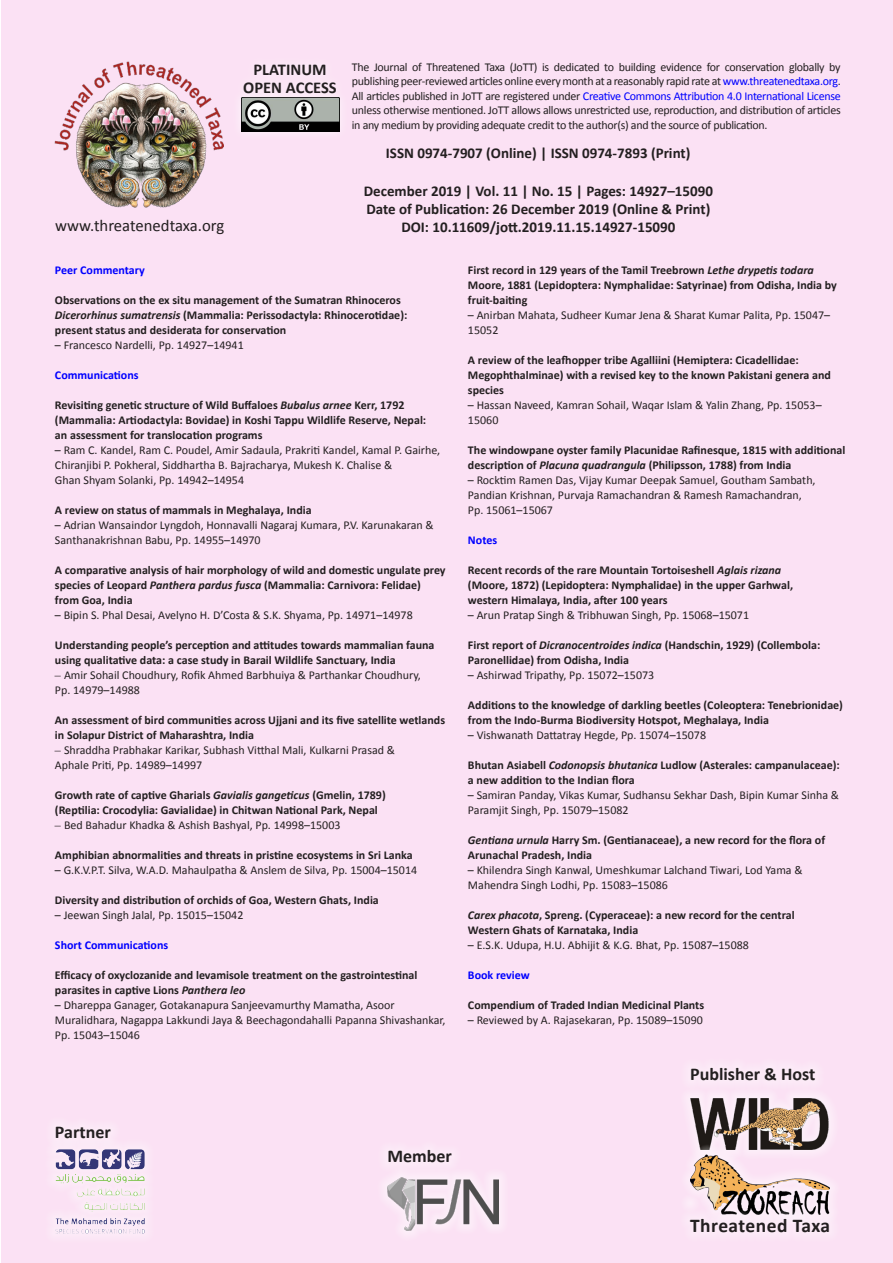
<style>
.page{position:relative;width:893px;height:1263px;background:#fff}
.page>*{position:absolute;margin:0;border:0;box-sizing:border-box;transform-origin:0 0}
.t1{font:19.5px "Calibri Bold 2";letter-spacing:.02em;color:#231f20}
.t2{font:18px "Calibri Bold 2";color:#231f20}
.t3{font:16.65px "Calibri";color:#231f20}
.t4{font:700 16.5px "Calibri";color:#231f20}
.t5{font:700 15px "Calibri";color:#231f20}
.t6{font:700 12px/15px "Calibri";color:#231f20}
.t7{font:12px/15px "Calibri";color:#231f20}
.t8{font:700 12px "Calibri";color:#00f}
.t9{font:12px "Calibri Bold 2";color:#00f}
.s1{color:#00f}
.s2{font-style:italic}
.s3{font-family:"Times New Roman"}
.s4{font-family:"Calibri Bold Italic 2";font-weight:400}
.s5{font-family:"Calibri Bold 2";font-weight:400}
</style>
<div class="page">
<div style="left:1px;top:0;width:891px;height:1263px;background:#fbe1f4"></div>
<div style="left:45px;top:1139px;width:110px;height:104px;background:#fbe6f5"></div>
<img style="left:55px;top:1149px;width:90px;height:84px">
<div style="left:46px;top:1116px;width:75px;height:32px;background:#fbe9f6"></div>
<img style="left:387px;top:1177px;width:111px;height:54px">
<div style="left:378px;top:1140px;width:84px;height:33px;background:#fbe7f6"></div>
<div style="left:680px;top:1088px;width:159px;height:72px;background:#fbe5f5"></div>
<img style="left:690px;top:1098px;width:139px;height:46px">
<svg style="left:688px;top:1144px;width:145px;height:61px"></svg>
<img style="left:690px;top:1154px;width:140px;height:55px">
<div style="left:680px;top:1209px;width:159px;height:33px;background:#fff;opacity:.75"></div>
<div style="left:681px;top:1058px;width:144px;height:32px;background:#fbe8f6"></div>
<img style="left:55px;top:62px;width:168px;height:145px">
<img style="left:241px;top:102px;width:99px;height:30px">
<div style="left:235px;top:54px;width:110px;height:48px;background:#fff;opacity:.75"></div>
<p class="t4" style="left:253px;top:59px;width:75px">PLATINUM</p>
<p class="t4" style="left:243px;top:77px;width:95px">OPEN ACCESS</p>
<p class="t7" style="left:352px;top:60px;width:490px;line-height:14.4px;text-align:justify">The Journal of Threatened Taxa (JoTT) is dedicated to building evidence for conservation globally by publishing peer-reviewed articles online every month at a reasonably rapid rate at <span class="s1">www.threatenedtaxa.org</span>.<br>All articles published in JoTT are registered under <span class="s1">Creative Commons Attribution 4.0 International License </span>unless otherwise mentioned. JoTT allows allows unrestricted use, reproduction, and distribution of articles in any medium by providing adequate credit to the author(s) and the source of publication.</p>
<p class="t5" style="left:386px;top:143px;width:306px">ISSN 0974-7907 (Online) | ISSN 0974-7893 (Print)</p>
<p class="t5" style="left:364px;top:182px;width:351px">December 2019 | Vol. 11 | No. 15 | Pages: 14927–15090</p>
<p class="t5" style="left:366px;top:200px;width:345px">Date of Publication: 26 December 2019 (Online &amp; Print)</p>
<p class="t3" style="left:55px;top:215px;width:171px">www.threatenedtaxa.org</p>
<p class="t5" style="left:401px;top:218px;width:276px">DOI: 10.11609/jott.2019.11.15.14927-15090</p>
<p class="t9" style="left:55px;top:262px;width:91px">Peer Commentary</p>
<p class="t6" style="left:55px;top:293px;width:354px">Observations on the ex situ management of the Sumatran Rhinoceros<br><span class="s2">Dicerorhinus sumatrensis</span> (Mammalia: Perissodactyla: Rhinocerotidae): present status and desiderata for conservation</p>
<p class="t7" style="left:55px;top:338px;width:190px">– Francesco Nardelli, Pp. 14927–14941</p>
<p class="t8" style="left:55px;top:367px;width:85px">Communications</p>
<p class="t6" style="left:55px;top:398px;width:373px">Revisiting genetic structure of Wild Buffaloes <span class="s2">Bubalus arnee</span> Kerr, 1792 (Mammalia: Artiodactyla: Bovidae) in Koshi Tappu Wildlife Reserve, Nepal:</p>
<p class="t6" style="left:55px;top:428px;width:209px">an assessment for translocation programs</p>
<p class="t7" style="left:55px;top:443px;width:387px">– Ram C. Kandel, Ram C. Poudel, Amir Sadaula, Prakriti Kandel, Kamal P. Gairhe,<br>Chiranjibi P. Pokheral, Siddhartha B. Bajracharya, Mukesh K. Chalise &amp;</p>
<p class="t7" style="left:55px;top:473px;width:191px">Ghan Shyam Solanki, Pp. 14942–14954</p>
<p class="t6" style="left:55px;top:503px;width:258px">A review on status of mammals in Meghalaya, India</p>
<p class="t7" style="left:55px;top:518px;width:380px">– Adrian Wansaindor Lyngdoh, Honnavalli Nagaraj Kumara, P.V. Karunakaran &amp;<br>Santhanakrishnan Babu, Pp. 14955–14970</p>
<p class="t6" style="left:55px;top:563px;width:392px">A comparative analysis of hair morphology of wild and domestic ungulate prey species of Leopard <span class="s2">Panthera pardus fusca</span> (Mammalia: Carnivora: Felidae) from Goa, India</p>
<p class="t7" style="left:55px;top:608px;width:359px">– Bipin S. Phal Desai, Avelyno H. D’Costa &amp; S.K. Shyama, Pp. 14971–14978</p>
<p class="t6" style="left:55px;top:638px;width:381px">Understanding people’s perception and attitudes towards mammalian fauna using qualitative data: a case study in Barail Wildlife Sanctuary, India</p>
<p class="t7" style="left:55px;top:668px;width:367px"><span class="s3">–</span> Amir Sohail Choudhury, Rofik Ahmed Barbhuiya &amp; Parthankar Choudhury,</p>
<p class="t7" style="left:55px;top:683px;width:87px">Pp. 14979–14988</p>
<p class="t6" style="left:55px;top:713px;width:392px">An assessment of bird communities across Ujjani and its five satellite wetlands in Solapur District of Maharashtra, India</p>
<p class="t7" style="left:55px;top:743px;width:341px"><span class="s3">–</span> Shraddha Prabhakar Karikar, Subhash Vitthal Mali, Kulkarni Prasad &amp;</p>
<p class="t7" style="left:55px;top:758px;width:149px">Aphale Priti, Pp. 14989–14997</p>
<p class="t6" style="left:55px;top:788px;width:332px">Growth rate of captive Gharials <span class="s4">Gavialis gangeticus</span> (Gmelin, 1789)</p>
<p class="t6" style="left:55px;top:803px;width:324px">(Reptilia: Crocodylia: Gavialidae) in Chitwan National Park, Nepal</p>
<p class="t7" style="left:55px;top:818px;width:287px"><span class="s3">–</span> Bed Bahadur Khadka &amp; Ashish Bashyal, Pp. 14998–15003</p>
<p class="t6" style="left:55px;top:848px;width:359px">Amphibian abnormalities and threats in pristine ecosystems in Sri Lanka</p>
<p class="t7" style="left:55px;top:863px;width:364px">– G.K.V.P.T. Silva, W.A.D. Mahaulpatha &amp; Anslem de Silva, Pp. 15004–15014</p>
<p class="t6" style="left:55px;top:893px;width:325px">Diversity and distribution of orchids of Goa, Western Ghats, India</p>
<p class="t7" style="left:55px;top:908px;width:190px">– Jeewan Singh Jalal, Pp. 15015–15042</p>
<p class="t8" style="left:55px;top:937px;width:115px">Short Communications</p>
<p class="t6" style="left:55px;top:968px;width:364px">Efficacy of oxyclozanide and levamisole treatment on the gastrointestinal parasites in captive Lions <span class="s2">Panthera leo</span></p>
<p class="t7" style="left:55px;top:998px;width:392px">– Dhareppa Ganager, Gotakanapura Sanjeevamurthy Mamatha, Asoor<br>Muralidhara, Nagappa Lakkundi Jaya &amp; Beechagondahalli Papanna Shivashankar,<br>Pp. 15043–15046</p>
<p class="t6" style="left:468px;top:262px;width:370px">First record in 129 years of the Tamil Treebrown <span class="s4">Lethe drypetis todara<br></span>Moore, 1881 (Lepidoptera: Nymphalidae: Satyrinae) from Odisha, India by fruit-baiting</p>
<p class="t7" style="left:468px;top:307px;width:364px">– Anirban Mahata, Sudheer Kumar Jena &amp; Sharat Kumar Palita, Pp. 15047–<br>15052</p>
<p class="t6" style="left:468px;top:352px;width:364px">A review of the leafhopper tribe Agalliini (Hemiptera: Cicadellidae:<br>Megophthalminae) with a revised key to the known Pakistani genera and <span class="s5">species</span></p>
<p class="t7" style="left:468px;top:397px;width:355px">– Hassan Naveed, Kamran Sohail, Waqar Islam &amp; Yalin Zhang, Pp. 15053–<br>15060</p>
<p class="t6" style="left:468px;top:442px;width:379px">The windowpane oyster family Placunidae Rafinesque, 1815 with additional description of <span class="s2">Placuna quadrangula</span> (Philipsson, 1788) from India</p>
<p class="t7" style="left:468px;top:472px;width:349px">– Rocktim Ramen Das, Vijay Kumar Deepak Samuel, Goutham Sambath,<br>Pandian Krishnan, Purvaja Ramachandran &amp; Ramesh Ramachandran,</p>
<p class="t7" style="left:468px;top:502px;width:87px">Pp. 15061–15067</p>
<p class="t8" style="left:468px;top:532px;width:31px">Notes</p>
<p class="t6" style="left:468px;top:562px;width:315px">Recent records of the rare Mountain Tortoiseshell <span class="s2">Aglais rizana</span></p>
<p class="t6" style="left:468px;top:577px;width:327px">(Moore, 1872) (Lepidoptera: Nymphalidae) in the upper Garhwal,</p>
<p class="t6" style="left:468px;top:592px;width:201px">western Himalaya, India, after 100 years</p>
<p class="t7" style="left:468px;top:607px;width:283px">– Arun Pratap Singh &amp; Tribhuwan Singh, Pp. 15068–15071</p>
<p class="t6" style="left:468px;top:637px;width:354px">First report of <span class="s2">Dicranocentroides indica</span> (Handschin, 1929) (Collembola:<br>Paronellidae) from Odisha, India</p>
<p class="t7" style="left:468px;top:667px;width:188px">– Ashirwad Tripathy, Pp. 15072–15073</p>
<p class="t6" style="left:468px;top:697px;width:377px">Additions to the knowledge of darkling beetles (Coleoptera: Tenebrionidae) from the Indo-Burma Biodiversity Hotspot, Meghalaya, India</p>
<p class="t7" style="left:468px;top:727px;width:240px">– Vishwanath Dattatray Hegde, Pp. 15074–15078</p>
<p class="t6" style="left:468px;top:757px;width:373px">Bhutan Asiabell <span class="s2">Codonopsis bhutanica</span> Ludlow (Asterales: campanulaceae): a new addition to the Indian flora</p>
<p class="t7" style="left:468px;top:787px;width:372px">– Samiran Panday, Vikas Kumar, Sudhansu Sekhar Dash, Bipin Kumar Sinha &amp;<br>Paramjit Singh, Pp. 15079–15082</p>
<p class="t6" style="left:468px;top:832px;width:359px"><span class="s4">Gentiana urnula</span> Harry Sm. (Gentianaceae), a new record for the flora of<br>Arunachal Pradesh, India</p>
<p class="t7" style="left:468px;top:862px;width:336px">– Khilendra Singh Kanwal, Umeshkumar Lalchand Tiwari, Lod Yama &amp;<br>Mahendra Singh Lodhi, Pp. 15083–15086</p>
<p class="t6" style="left:468px;top:907px;width:328px"><span class="s2">Carex phacota</span>, Spreng. (Cyperaceae): a new record for the central</p>
<p class="t6" style="left:468px;top:922px;width:172px">Western Ghats of Karnataka, India</p>
<p class="t7" style="left:468px;top:937px;width:282px">– E.S.K. Udupa, H.U. Abhijit &amp; K.G. Bhat, Pp. 15087–15088</p>
<p class="t8" style="left:468px;top:967px;width:63px">Book review</p>
<p class="t6" style="left:468px;top:997px;width:238px">Compendium of Traded Indian Medicinal Plants</p>
<p class="t7" style="left:468px;top:1012px;width:236px">– Reviewed by A. Rajasekaran, Pp. 15089–15090</p>
<p class="t2" style="left:690px;top:1062px;width:127px">Publisher &amp; Host</p>
<p class="t2" style="left:55px;top:1120px;width:57px">Partner</p>
<p class="t2" style="left:387px;top:1145px;width:66px">Member</p>
<p class="t1" style="left:690px;top:1213px;width:142px">Threatened Taxa</p>
</div>
